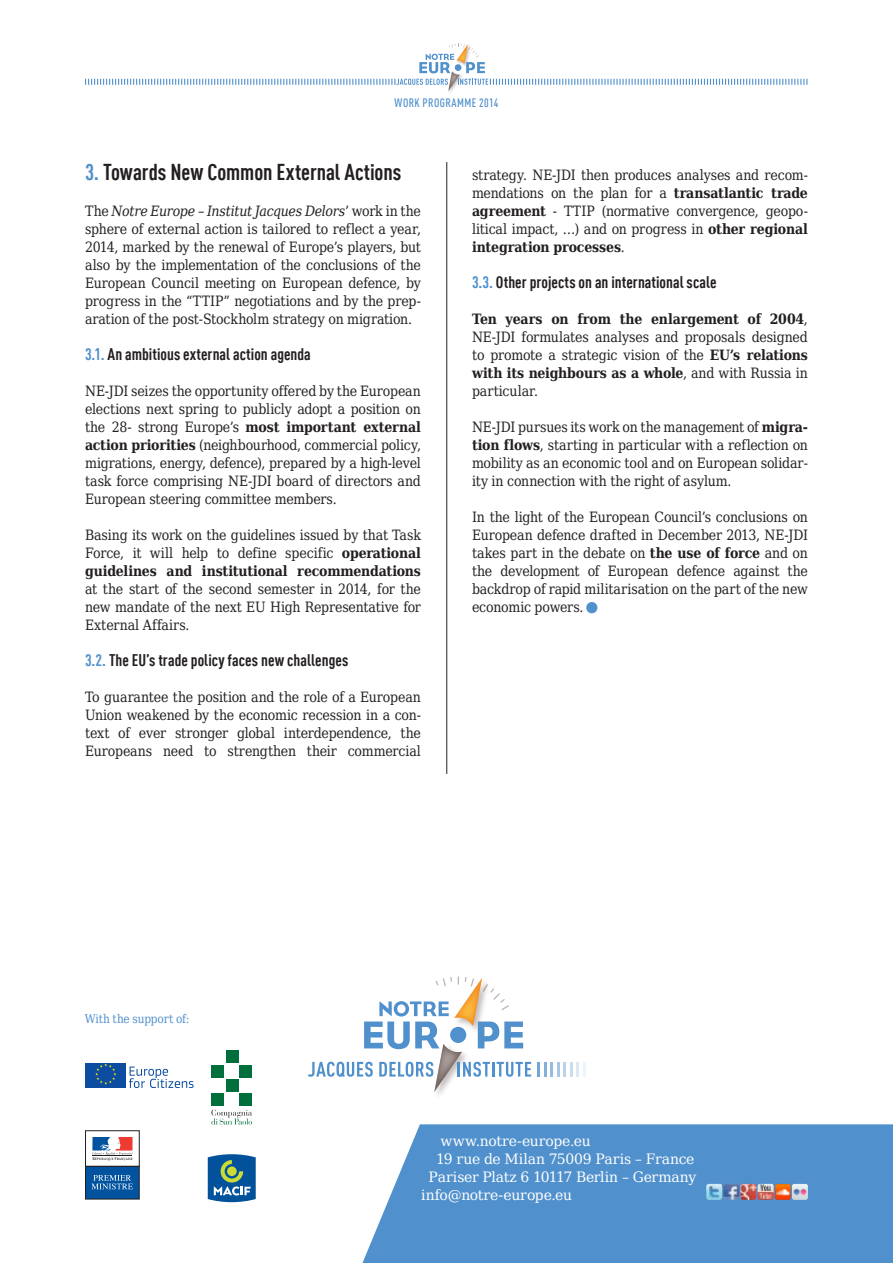
<style>
.page{position:relative;width:893px;height:1263px;background:#fff}
.page>*{position:absolute;margin:0;border:0;box-sizing:border-box;transform-origin:0 0}
.EN_TRI_T1{font:700 condensed 22.5px "DIN Offc Pro";color:#231f20}
.EN_TRI_T2{font:700 condensed 16.5px "DIN Offc Pro";color:#231f20}
.Courant_EN{font:14.25px/18px "DejaVu Serif Condensed";letter-spacing:-.01em;color:#231f20;text-align:justify}
.t1{font:14.25px "DejaVu Serif";letter-spacing:-.015em;color:#fff}
.t2{font:500 condensed 12px "DIN Offc Pro";letter-spacing:.035em;color:#5090cc}
.t3{font:12px "DejaVu Serif Condensed";letter-spacing:-.015em;color:#5090cc}
.s1{color:#5090cc}
.s2{font-style:italic}
.s3{font-weight:700}
</style>
<div class="page">
<hr style="left:446px;top:162px;width:1px;height:612px;background:#231f20">
<svg style="left:85px;top:44px;width:722px;height:47px"></svg>
<div style="left:362px;top:1124px;width:531px;height:139px;background:#5090cc"></div>
<svg style="left:208px;top:1154px;width:48px;height:48px;background:#36759c"></svg>
<div style="left:86px;top:1166px;width:53px;height:33px;background:#0153a0"></div>
<div style="left:85px;top:1166px;width:54px;height:33px;border:1px solid #231f20"></div>
<div style="left:85px;top:1130px;width:54px;height:36px;border:1px solid #231f20"></div>
<svg style="left:92px;top:1137px;width:41px;height:24px"></svg>
<svg style="left:91px;top:1175px;width:42px;height:14px"></svg>
<div style="left:226px;top:1079px;width:12px;height:13px;background:#006f3c"></div>
<div style="left:226px;top:1050px;width:12px;height:13px;background:#006f3c"></div>
<div style="left:211px;top:1065px;width:13px;height:12px;background:#006f3c"></div>
<div style="left:211px;top:1093px;width:13px;height:13px;background:#006f3c"></div>
<div style="left:240px;top:1065px;width:12px;height:12px;background:#006f3c"></div>
<div style="left:240px;top:1093px;width:12px;height:13px;background:#006f3c"></div>
<svg style="left:211px;top:1109px;width:41px;height:16px"></svg>
<img style="left:436px;top:1092px;width:7px;height:3px">
<svg style="left:538px;top:1062px;width:2px;height:14px"></svg>
<hr style="left:544px;top:1062px;width:3px;height:14px;background:#5090cc">
<svg style="left:551px;top:1062px;width:21px;height:14px"></svg>
<hr style="left:576px;top:1062px;width:3px;height:14px;background:#5090cc">
<svg style="left:583px;top:1062px;width:2px;height:14px"></svg>
<svg style="left:308px;top:976px;width:223px;height:116px"></svg>
<div style="left:85px;top:1064px;width:41px;height:24px;background:#0d4da1"></div>
<svg style="left:95px;top:1064px;width:21px;height:20px"></svg>
<svg style="left:129px;top:1066px;width:65px;height:22px"></svg>
<img style="left:758px;top:1184px;width:50px;height:16px">
<img style="left:706px;top:1184px;width:50px;height:16px">
<p class="t2" style="left:395px;top:94px;width:105px">WORK PROGRAMME 2014</p>
<p class="EN_TRI_T1" style="left:85px;top:155px;width:318px"><span class="s1">3.</span> Towards New Common External Actions</p>
<p class="Courant_EN" style="left:85px;top:201px;width:337px">The <span class="s2">Notre Europe – Institut Jacques Delors</span>’ work in the sphere of external action is tailored to reflect a year, 2014, marked by the renewal of Europe’s players, but also by the implementation of the conclusions of the European Council meeting on European defence, by progress in the “TTIP” negotiations and by the prep&shy;aration of the post-Stockholm strategy on migration.</p>
<p class="EN_TRI_T2" style="left:85px;top:342px;width:227px"><span class="s1">3.1.</span> An ambitious external action agenda</p>
<p class="Courant_EN" style="left:85px;top:381px;width:337px">NE-JDI seizes the opportunity offered by the European elections next spring to publicly adopt a position on the 28- strong Europe’s <span class="s3">most important external action priorities</span> (neighbourhood, commercial policy, migrations, energy, defence), prepared by a high-level task force comprising NE-JDI board of directors and European steering committee members.</p>
<p class="Courant_EN" style="left:85px;top:525px;width:337px">Basing its work on the guidelines issued by that Task Force, it will help to define specific <span class="s3">operational guidelines and institutional recommendations </span>at the start of the second semester in 2014, for the new mandate of the next EU High Representative for External Affairs.</p>
<p class="EN_TRI_T2" style="left:85px;top:648px;width:265px"><span class="s1">3.2.</span> The EU’s trade policy faces new challenges</p>
<p class="Courant_EN" style="left:85px;top:687px;width:337px">To guarantee the position and the role of a European Union weakened by the economic recession in a con&shy;text of ever stronger global interdependence, the Europeans need to strengthen their commercial</p>
<p class="Courant_EN" style="left:472px;top:165px;width:337px">strategy. NE-JDI then produces analyses and recom&shy;mendations on the plan for a <span class="s3">transatlantic trade agreement</span> - TTIP (normative convergence, geopo&shy;litical impact, …) and on progress in <span class="s3">other regional integration processes</span>.</p>
<p class="EN_TRI_T2" style="left:472px;top:270px;width:246px"><span class="s1">3.3.</span> Other projects on an international scale</p>
<p class="Courant_EN" style="left:472px;top:309px;width:337px"><span class="s3">Ten years on from the enlargement of 2004</span>, NE-JDI formulates analyses and proposals designed to promote a strategic vision of the <span class="s3">EU’s relations with its neighbours as a whole</span>, and with Russia in particular.</p>
<p class="Courant_EN" style="left:472px;top:417px;width:337px">NE-JDI pursues its work on the management of <span class="s3">migra&shy;tion flows</span>, starting in particular with a reflection on mobility as an economic tool and on European solidar&shy;ity in connection with the right of asylum.</p>
<p class="Courant_EN" style="left:472px;top:507px;width:337px">In the light of the European Council’s conclusions on European defence drafted in December 2013, NE-JDI takes part in the debate on <span class="s3">the use of force</span> and on the development of European defence against the backdrop of rapid militarisation on the part of the new economic powers. <span class="s1">■</span></p>
<p class="t3" style="left:85px;top:1008px;width:106px">With the support of:</p>
<p class="t1" style="left:441px;top:1128px;width:152px">www.notre-europe.eu</p>
<p class="t1" style="left:436px;top:1146px;width:260px">19 rue de Milan 75009 Paris – France</p>
<p class="t1" style="left:429px;top:1164px;width:269px">Pariser Platz 6 10117 Berlin – Germany</p>
<p class="t1" style="left:421px;top:1182px;width:152px">info@notre-europe.eu</p>
</div>
